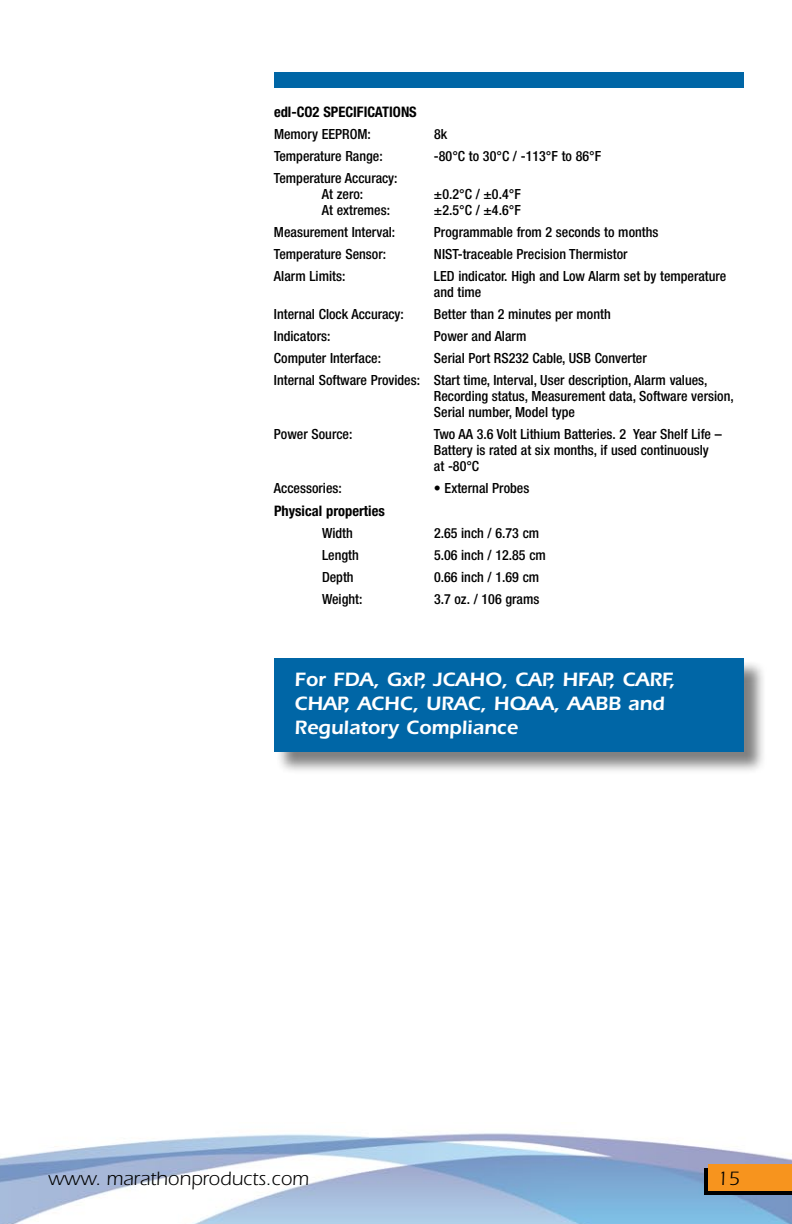
<style>
.page{position:relative;width:792px;height:1224px;background:#fff}
.page>*{position:absolute;margin:0;border:0;box-sizing:border-box;transform-origin:0 0}
.t1{font:600 20px/24px "Itc Eras";color:#fff}
.t2{font:20px "Itc Eras";color:#000}
.t3{font:700 condensed 14.4px "Helvetica Neue";color:#000}
.t4{font:500 condensed 14px/16px "Helvetica Neue";color:#000}
</style>
<div class="page">
<img style="left:0;top:1133px;width:792px;height:91px">
<div style="left:704px;top:1169px;width:88px;height:26px;background:#000"></div>
<div style="left:708px;top:1164px;width:84px;height:27px;background:#f7941e"></div>
<div style="left:275px;top:659px;width:492px;height:116px;background:#000;opacity:.5"></div>
<div style="left:274px;top:658px;width:470px;height:94px;background:#0066a6"></div>
<div style="left:274px;top:72px;width:470px;height:16px;background:#0066a6"></div>
<p class="t3" style="left:274px;top:103px;width:144px">edl-CO2 SPECIFICATIONS</p>
<p class="t4" style="left:274px;top:126px;width:98px">Memory EEPROM:</p>
<p class="t4" style="left:434px;top:126px;width:15px">8k</p>
<p class="t4" style="left:274px;top:148px;width:110px">Temperature Range:</p>
<p class="t4" style="left:434px;top:148px;width:169px">-80°C to 30°C / -113°F to 86°F</p>
<p class="t4" style="left:322px;top:170px;width:77px;text-indent:-48px">Temperature Accuracy:<br>At zero:</p>
<p class="t4" style="left:434px;top:186px;width:88px">±0.2°C / ±0.4°F</p>
<p class="t4" style="left:322px;top:202px;width:70px">At extremes:</p>
<p class="t4" style="left:434px;top:202px;width:88px">±2.5°C / ±4.6°F</p>
<p class="t4" style="left:274px;top:224px;width:123px">Measurement Interval:</p>
<p class="t4" style="left:434px;top:224px;width:226px">Programmable from 2 seconds to months</p>
<p class="t4" style="left:274px;top:246px;width:114px">Temperature Sensor:</p>
<p class="t4" style="left:434px;top:246px;width:195px">NIST-traceable Precision Thermistor</p>
<p class="t4" style="left:274px;top:268px;width:73px">Alarm Limits:</p>
<p class="t4" style="left:434px;top:268px;width:294px">LED indicator. High and Low Alarm set by temperature and time</p>
<p class="t4" style="left:274px;top:306px;width:131px">Internal Clock Accuracy:</p>
<p class="t4" style="left:434px;top:306px;width:178px">Better than 2 minutes per month</p>
<p class="t4" style="left:274px;top:328px;width:58px">Indicators:</p>
<p class="t4" style="left:434px;top:328px;width:94px">Power and Alarm</p>
<p class="t4" style="left:274px;top:350px;width:109px">Computer Interface:</p>
<p class="t4" style="left:274px;top:347px;width:435px;line-height:22px;text-indent:160px">Serial Port RS232 Cable, USB Converter<br>Internal Software Provides: Start time, Interval, User description, Alarm values,</p>
<p class="t4" style="left:434px;top:388px;width:301px">Recording status, Measurement data, Software version,<br>Serial number, Model type</p>
<p class="t4" style="left:274px;top:426px;width:80px">Power Source:</p>
<p class="t4" style="left:434px;top:426px;width:285px">Two AA 3.6 Volt Lithium Batteries. 2 Year Shelf Life –<br>Battery is rated at six months, if used continuously at -80°C</p>
<p class="t4" style="left:274px;top:480px;width:69px">Accessories:</p>
<p class="t4" style="left:434px;top:480px;width:97px">• External Probes</p>
<p class="t3" style="left:274px;top:502px;width:109px">Physical properties</p>
<p class="t4" style="left:322px;top:525px;width:32px">Width</p>
<p class="t4" style="left:434px;top:525px;width:101px">2.65 inch / 6.73 cm</p>
<p class="t4" style="left:322px;top:547px;width:38px">Length</p>
<p class="t4" style="left:434px;top:547px;width:107px">5.06 inch / 12.85 cm</p>
<p class="t4" style="left:322px;top:569px;width:33px">Depth</p>
<p class="t4" style="left:434px;top:569px;width:101px">0.66 inch / 1.69 cm</p>
<p class="t4" style="left:322px;top:591px;width:42px">Weight:</p>
<p class="t4" style="left:434px;top:591px;width:107px">3.7 oz. / 106 grams</p>
<h1 class="t1" style="left:294px;top:668px;width:382px">For FDA, GxP, JCAHO, CAP, HFAP, CARF,<br>CHAP, ACHC, URAC, HQAA, AABB and<br>Regulatory Compliance</h1>
<h1 class="t2" style="left:48px;top:1168px;width:262px">www. marathonproducts.com</h1>
<h1 class="t2" style="left:717px;top:1168px;width:24px">15</h1>
</div>
